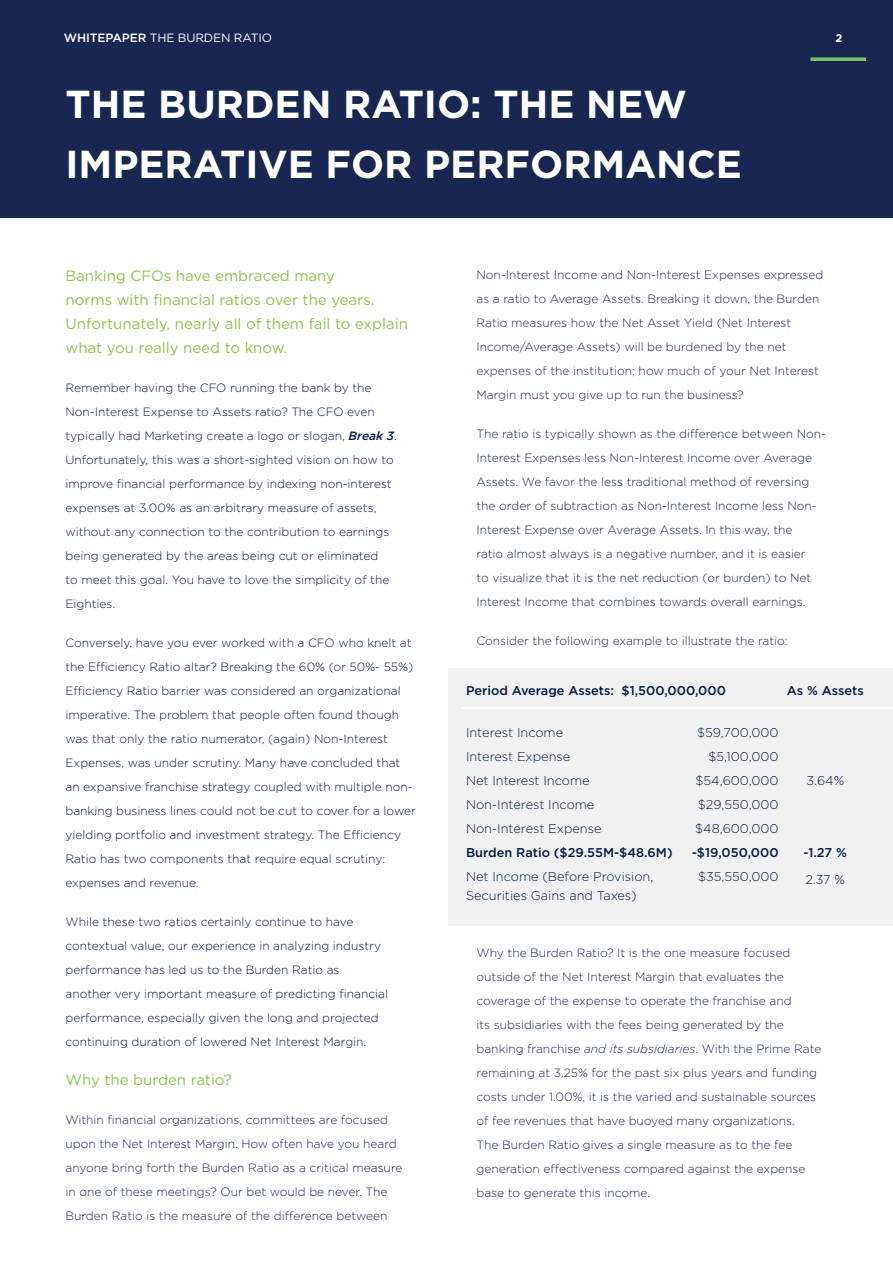
<style>
.page{position:relative;width:893px;height:1263px;background:#fff}
.page>*{position:absolute;margin:0;border:0;box-sizing:border-box;transform-origin:0 0}
.t1{font:700 39px/60px "Gotham HTF";color:#fff}
.t2{font:15px/24px "Gotham HTF";color:#8ac64d}
.t3{font:300 12.75px "Gotham HTF";color:#001a49}
.t4{font:500 12.75px "Gotham HTF";color:#001a49}
.t5{font:300 12px/24px "Gotham HTF";color:#172751}
.t6{font:300 12px/24px "Gotham HTF";color:#001a49}
.t7{font:12px "Gotham HTF";letter-spacing:-.01em;color:#fff}
.t8{font:700 11.25px "Gotham HTF";color:#fff}
.s1{font-weight:500}
.s2{font-weight:500;font-style:italic}
.s3{font-style:italic}
</style>
<div class="page">
<div style="left:448px;top:668px;width:445px;height:258px;background:#f1f1f2"></div>
<div style="left:0;top:0;width:893px;height:217px;background:#172751"></div>
<svg style="left:810px;top:57px;width:56px;height:4px"></svg>
<hr style="left:461px;top:707px;width:432px;height:2px;background:#fff">
<p class="t7" style="left:64px;top:31px;width:210px"><span class="s1">WHITEPAPER</span> THE BURDEN RATIO</p>
<p class="t8" style="left:835px;top:31px;width:9px">2</p>
<h1 class="t1" style="left:65px;top:73px;width:678px">THE BURDEN RATIO: THE NEW<br>IMPERATIVE FOR PERFORMANCE</h1>
<p class="t2" style="left:65px;top:263px;width:344px">Banking CFOs have embraced many<br>norms with financial ratios over the years.<br>Unfortunately, nearly all of them fail to explain what you really need to know.</p>
<p class="t6" style="left:65px;top:376px;width:333px">Remember having the CFO running the bank by the Non-Interest Expense to Assets ratio? The CFO even typically had Marketing create a logo or slogan, <span class="s2">Break 3</span>.<br>Unfortunately, this was a short-sighted vision on how to improve financial performance by indexing non-interest expenses at 3.00% as an arbitrary measure of assets, without any connection to the contribution to earnings being generated by the areas being cut or eliminated<br>to meet this goal. You have to love the simplicity of the Eighties.</p>
<p class="t6" style="left:65px;top:631px;width:352px">Conversely, have you ever worked with a CFO who knelt at the Efficiency Ratio altar? Breaking the 60% (or 50%- 55%)<br>Efficiency Ratio barrier was considered an organizational imperative. The problem that people often found though was that only the ratio numerator, (again) Non-Interest Expenses, was under scrutiny. Many have concluded that an expansive franchise strategy coupled with multiple non&shy;banking business lines could not be cut to cover for a lower yielding portfolio and investment strategy. The Efficiency Ratio has two components that require equal scrutiny: expenses and revenue.</p>
<p class="t6" style="left:65px;top:910px;width:324px">While these two ratios certainly continue to have contextual value, our experience in analyzing industry performance has led us to the Burden Ratio as another very important measure of predicting financial performance, especially given the long and projected continuing duration of lowered Net Interest Margin.</p>
<p class="t2" style="left:65px;top:1067px;width:168px">Why the burden ratio?</p>
<p class="t5" style="left:65px;top:1108px;width:339px">Within financial organizations, committees are focused upon the Net Interest Margin. How often have you heard anyone bring forth the Burden Ratio as a critical measure in one of these meetings? Our bet would be never. The Burden Ratio is the measure of the difference between</p>
<p class="t5" style="left:476px;top:262px;width:349px">Non-Interest Income and Non-Interest Expenses expressed as a ratio to Average Assets. Breaking it down, the Burden Ratio measures how the Net Asset Yield (Net Interest Income/Average Assets) will be burdened by the net expenses of the institution; how much of your Net Interest Margin must you give up to run the business?</p>
<p class="t5" style="left:476px;top:421px;width:351px">The ratio is typically shown as the difference between Non-Interest Expenses less Non-Interest Income over Average Assets. We favor the less traditional method of reversing the order of subtraction as Non-Interest Income less Non-Interest Expense over Average Assets. In this way, the<br>ratio almost always is a negative number, and it is easier<br>to visualize that it is the net reduction (or burden) to Net Interest Income that combines towards overall earnings.</p>
<p class="t5" style="left:476px;top:628px;width:313px">Consider the following example to illustrate the ratio:</p>
<p class="t4" style="left:466px;top:683px;width:261px">Period Average Assets: $1,500,000,000</p>
<p class="t3" style="left:466px;top:725px;width:99px">Interest Income</p>
<p class="t3" style="left:697px;top:725px;width:83px">$59,700,000</p>
<p class="t3" style="left:466px;top:749px;width:106px">Interest Expense</p>
<p class="t3" style="left:708px;top:749px;width:72px">$5,100,000</p>
<p class="t3" style="left:466px;top:773px;width:125px">Net Interest Income</p>
<p class="t3" style="left:695px;top:773px;width:85px">$54,600,000</p>
<p class="t3" style="left:466px;top:797px;width:130px">Non-Interest Income</p>
<p class="t3" style="left:698px;top:797px;width:82px">$29,550,000</p>
<p class="t3" style="left:466px;top:821px;width:137px">Non-Interest Expense</p>
<p class="t3" style="left:695px;top:821px;width:85px">$48,600,000</p>
<p class="t4" style="left:466px;top:845px;width:208px">Burden Ratio ($29.55M-$48.6M)</p>
<p class="t4" style="left:692px;top:845px;width:88px">-$19,050,000</p>
<p class="t3" style="left:466px;top:869px;width:189px">Net Income (Before Provision,</p>
<p class="t3" style="left:698px;top:869px;width:82px">$35,550,000</p>
<p class="t3" style="left:466px;top:889px;width:172px">Securities Gains and Taxes)</p>
<p class="t4" style="left:787px;top:683px;width:78px">As % Assets</p>
<p class="t3" style="left:806px;top:773px;width:39px">3.64%</p>
<p class="t4" style="left:803px;top:845px;width:45px">-1.27 %</p>
<p class="t3" style="left:805px;top:872px;width:41px">2.37 %</p>
<p class="t5" style="left:476px;top:940px;width:346px">Why the Burden Ratio? It is the one measure focused outside of the Net Interest Margin that evaluates the coverage of the expense to operate the franchise and<br>its subsidiaries with the fees being generated by the banking franchise <span class="s3">and its subsidiaries</span>. With the Prime Rate remaining at 3.25% for the past six plus years and funding costs under 1.00%, it is the varied and sustainable sources of fee revenues that have buoyed many organizations.<br>The Burden Ratio gives a single measure as to the fee generation effectiveness compared against the expense base to generate this income.</p>
</div>
